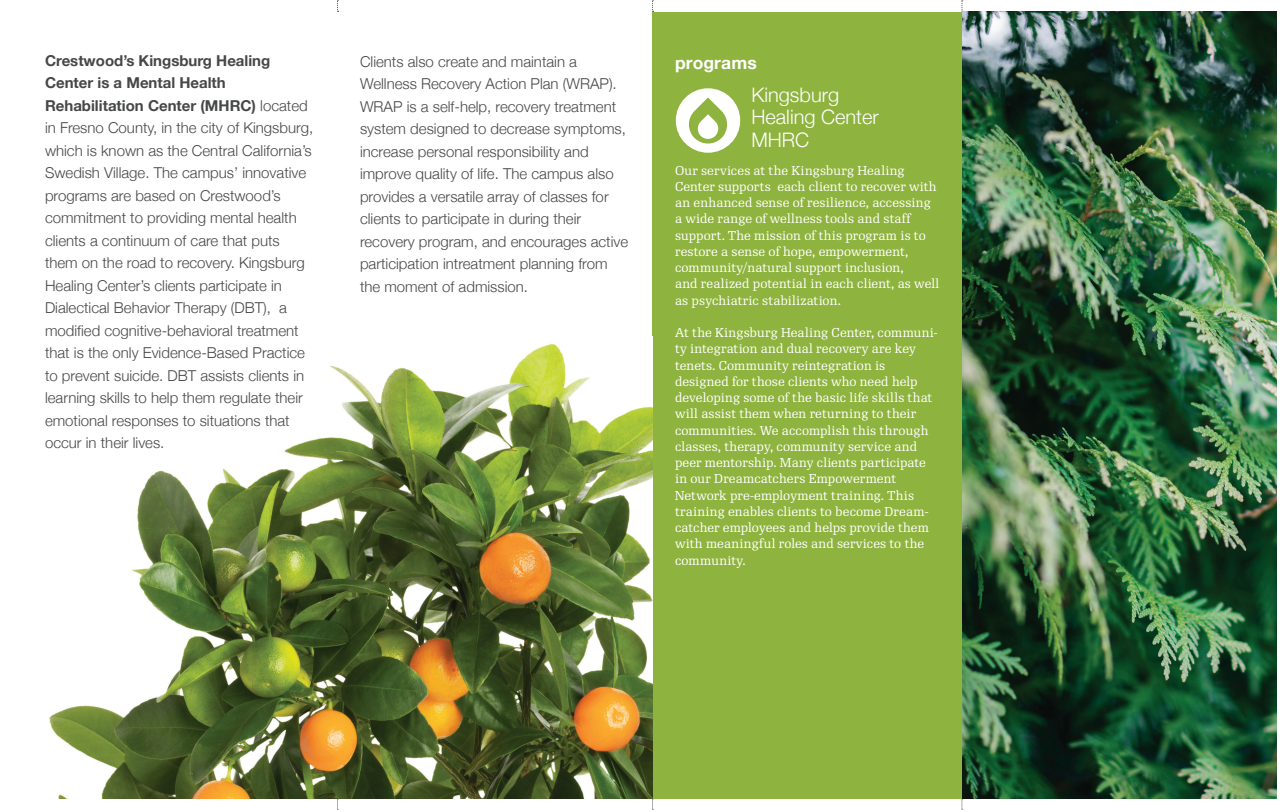
<style>
.page{position:relative;width:1288px;height:810px;background:#fff}
.page>*{position:absolute;margin:0;border:0;box-sizing:border-box;transform-origin:0 0}
.t1{font:300 20px/22.5px "Helvetica Neue";color:#fff}
.t2{font:700 17.5px "Helvetica Neue";letter-spacing:.005em;color:#fff}
.t3{font:300 15px/22.5px "Helvetica Neue";color:#464747}
.t4{font:700 15px "Helvetica Neue";color:#464747}
.t5{font:12.5px/16.2px "Re Public";letter-spacing:.005em;color:#fff}
.s1{font-weight:700}
</style>
<div class="page">
<svg style="left:961px;top:0;width:2px;height:12px"></svg>
<svg style="left:652px;top:0;width:2px;height:12px"></svg>
<svg style="left:337px;top:0;width:2px;height:12px"></svg>
<svg style="left:961px;top:799px;width:2px;height:11px"></svg>
<svg style="left:652px;top:799px;width:2px;height:11px"></svg>
<svg style="left:337px;top:799px;width:2px;height:11px"></svg>
<div style="left:653px;top:12px;width:622px;height:787px;background:#8eb33e"></div>
<div style="left:676px;top:88px;width:64px;height:65px;background:#fff;border-radius:50%"></div>
<svg style="left:689px;top:97px;width:38px;height:47px"></svg>
<img style="left:962px;top:11px;width:315px;height:788px">
<img style="left:49px;top:343px;width:604px;height:456px">
<p class="t4" style="left:45px;top:49px;width:227px">Crestwood’s Kingsburg Healing</p>
<p class="t2" style="left:675px;top:49px;width:83px">programs</p>
<p class="t3" style="left:45px;top:71px;width:270px"><span class="s1">Center is a Mental Health Rehabilitation Center (MHRC)</span> located in Fresno County, in the city of Kingsburg, which is known as the Central California’s Swedish Village. The campus’ innovative programs are based on Crestwood’s commitment to providing mental health clients a continuum of care that puts them on the road to recovery. Kingsburg Healing Center’s clients participate in Dialectical Behavior Therapy (DBT), a modified cognitive-behavioral treatment that is the only Evidence-Based Practice to prevent suicide. DBT assists clients in learning skills to help them regulate their emotional responses to situations that occur in their lives.</p>
<p class="t3" style="left:360px;top:49px;width:270px">Clients also create and maintain a Wellness Recovery Action Plan (WRAP).<br>WRAP is a self-help, recovery treatment system designed to decrease symptoms, increase personal responsibility and improve quality of life. The campus also provides a versatile array of classes for clients to participate in during their recovery program, and encourages active participation intreatment planning from the moment of admission.</p>
<p class="t1" style="left:751px;top:82px;width:129px">Kingsburg<br>Healing Center<br>MHRC</p>
<p class="t5" style="left:675px;top:162px;width:266px">Our services at the Kingsburg Healing Center supports each client to recover with an enhanced sense of resilience, accessing a wide range of wellness tools and staff support. The mission of this program is to restore a sense of hope, empowerment, community/natural support inclusion,<br>and realized potential in each client, as well as psychiatric stabilization.</p>
<p class="t5" style="left:675px;top:325px;width:264px">At the Kingsburg Healing Center, communi&shy;ty integration and dual recovery are key tenets. Community reintegration is designed for those clients who need help developing some of the basic life skills that will assist them when returning to their communities. We accomplish this through classes, therapy, community service and peer mentorship. Many clients participate in our Dreamcatchers Empowerment Network pre-employment training. This training enables clients to become Dream&shy;catcher employees and helps provide them with meaningful roles and services to the community.</p>
</div>
